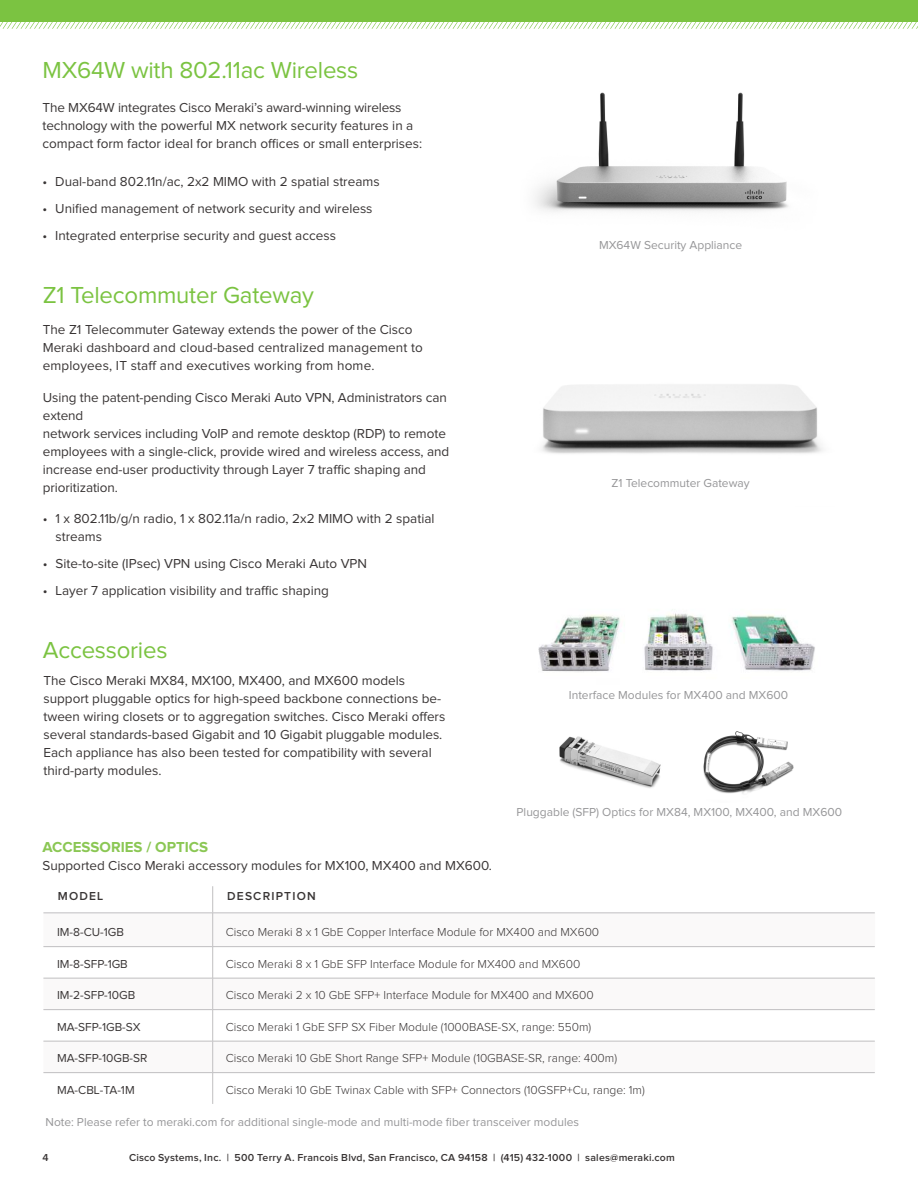
<style>
.page{position:relative;width:918px;height:1188px;background:#fff}
.page>*{position:absolute;margin:0;border:0;box-sizing:border-box;transform-origin:0 0}
.t1{font:24px "Proxima Nova";letter-spacing:-.01em;color:#7bc341}
.t2{font:700 15px "Proxima Nova";color:#8bc754}
.t3{font:13.5px/18px "Proxima Nova";color:#393535}
.t4{font:300 12px "Proxima Nova";color:#393535}
.t5{font:12px "Proxima Nova";color:#969698}
.t6{font:12px "Proxima Nova";color:#393535}
.t7{font:600 12px "Proxima Nova";letter-spacing:.1em;color:#393535}
.t8{font:600 10.5px "Proxima Nova";letter-spacing:.02em;color:#393535}
</style>
<div class="page">
<div style="left:0;top:0;width:918px;height:22px;background:#7bc341"></div>
<svg style="left:0;top:22px;width:918px;height:7px"></svg>
<img style="left:541px;top:384px;width:282px;height:70px">
<img style="left:535px;top:92px;width:253px;height:120px">
<img style="left:538px;top:613px;width:277px;height:59px">
<img style="left:703px;top:731px;width:91px;height:63px">
<img style="left:559px;top:736px;width:102px;height:52px">
<svg style="left:43px;top:914px;width:832px;height:158px"></svg>
<hr style="left:213px;top:913px;width:662px;height:1px;background:#c0bfc1">
<hr style="left:43px;top:946px;width:170px;height:1px;background:#c0bfc1">
<hr style="left:213px;top:946px;width:662px;height:1px;background:#c0bfc1">
<hr style="left:43px;top:978px;width:170px;height:1px;background:#c0bfc1">
<hr style="left:213px;top:978px;width:662px;height:1px;background:#c0bfc1">
<hr style="left:43px;top:1009px;width:170px;height:1px;background:#c0bfc1">
<hr style="left:213px;top:1009px;width:662px;height:1px;background:#c0bfc1">
<hr style="left:43px;top:1041px;width:170px;height:1px;background:#c0bfc1">
<hr style="left:213px;top:1041px;width:662px;height:1px;background:#c0bfc1">
<hr style="left:43px;top:1072px;width:170px;height:1px;background:#c0bfc1">
<hr style="left:213px;top:1072px;width:662px;height:1px;background:#c0bfc1">
<hr style="left:212px;top:913px;width:1px;height:33px;background:#c0bfc1">
<hr style="left:212px;top:947px;width:1px;height:31px;background:#c0bfc1">
<hr style="left:212px;top:978px;width:1px;height:31px;background:#c0bfc1">
<hr style="left:212px;top:1010px;width:1px;height:31px;background:#c0bfc1">
<hr style="left:212px;top:1041px;width:1px;height:31px;background:#c0bfc1">
<hr style="left:212px;top:1073px;width:1px;height:31px;background:#c0bfc1">
<svg style="left:212px;top:886px;width:1px;height:27px"></svg>
<hr style="left:43px;top:913px;width:170px;height:1px;background:#c0bfc1">
<h1 class="t1" style="left:43px;top:56px;width:317px">MX64W with 802.11ac Wireless</h1>
<p class="t3" style="left:43px;top:99px;width:381px">The MX64W integrates Cisco Meraki’s award-winning wireless technology with the powerful MX network security features in a compact form factor ideal for branch offices or small enterprises:</p>
<p class="t3" style="left:43px;top:172px;width:339px">• Dual-band 802.11n/ac, 2x2 MIMO with 2 spatial streams</p>
<p class="t3" style="left:43px;top:199px;width:332px">• Unified management of network security and wireless</p>
<p class="t3" style="left:43px;top:226px;width:295px">• Integrated enterprise security and guest access</p>
<h1 class="t1" style="left:43px;top:281px;width:273px">Z1 Telecommuter Gateway</h1>
<p class="t3" style="left:43px;top:321px;width:382px">The Z1 Telecommuter Gateway extends the power of the Cisco<br>Meraki dashboard and cloud-based centralized management to employees, IT staff and executives working from home.</p>
<p class="t3" style="left:43px;top:388px;width:408px">Using the patent-pending Cisco Meraki Auto VPN, Administrators can extend<br>network services including VoIP and remote desktop (RDP) to remote employees with a single-click, provide wired and wireless access, and increase end-user productivity through Layer 7 traffic shaping and prioritization.</p>
<p class="t3" style="left:56px;top:510px;width:381px;text-indent:-13px">• 1 x 802.11b/g/n radio, 1 x 802.11a/n radio, 2x2 MIMO with 2 spatial streams</p>
<p class="t3" style="left:43px;top:555px;width:326px">• Site-to-site (IPsec) VPN using Cisco Meraki Auto VPN</p>
<p class="t3" style="left:43px;top:582px;width:288px">• Layer 7 application visibility and traffic shaping</p>
<h1 class="t1" style="left:43px;top:637px;width:126px">Accessories</h1>
<p class="t3" style="left:44px;top:672px;width:403px">The Cisco Meraki MX84, MX100, MX400, and MX600 models support pluggable optics for high-speed backbone connections be&shy;tween wiring closets or to aggregation switches. Cisco Meraki offers several standards-based Gigabit and 10 Gigabit pluggable modules.<br>Each appliance has also been tested for compatibility with several third-party modules.</p>
<p class="t2" style="left:43px;top:838px;width:167px">ACCESSORIES / OPTICS</p>
<p class="t3" style="left:43px;top:856px;width:451px">Supported Cisco Meraki accessory modules for MX100, MX400 and MX600.</p>
<p class="t5" style="left:599px;top:238px;width:145px">MX64W Security Appliance</p>
<p class="t5" style="left:611px;top:476px;width:140px">Z1 Telecommuter Gateway</p>
<p class="t5" style="left:569px;top:688px;width:221px">Interface Modules for MX400 and MX600</p>
<p class="t5" style="left:517px;top:805px;width:327px">Pluggable (SFP) Optics for MX84, MX100, MX400, and MX600</p>
<p class="t7" style="left:58px;top:889px;width:47px">MODEL</p>
<p class="t7" style="left:227px;top:889px;width:90px">DESCRIPTION</p>
<p class="t6" style="left:57px;top:925px;width:69px">IM-8-CU-1GB</p>
<p class="t4" style="left:226px;top:925px;width:375px">Cisco Meraki 8 x 1 GbE Copper Interface Module for MX400 and MX600</p>
<p class="t6" style="left:57px;top:957px;width:72px">IM-8-SFP-1GB</p>
<p class="t4" style="left:226px;top:957px;width:356px">Cisco Meraki 8 x 1 GbE SFP Interface Module for MX400 and MX600</p>
<p class="t6" style="left:57px;top:988px;width:80px">IM-2-SFP-10GB</p>
<p class="t4" style="left:226px;top:988px;width:370px">Cisco Meraki 2 x 10 GbE SFP+ Interface Module for MX400 and MX600</p>
<p class="t6" style="left:57px;top:1020px;width:85px">MA-SFP-1GB-SX</p>
<p class="t4" style="left:226px;top:1020px;width:367px">Cisco Meraki 1 GbE SFP SX Fiber Module (1000BASE-SX, range: 550m)</p>
<p class="t6" style="left:57px;top:1051px;width:92px">MA-SFP-10GB-SR</p>
<p class="t4" style="left:226px;top:1051px;width:393px">Cisco Meraki 10 GbE Short Range SFP+ Module (10GBASE-SR, range: 400m)</p>
<p class="t6" style="left:57px;top:1083px;width:79px">MA-CBL-TA-1M</p>
<p class="t4" style="left:226px;top:1083px;width:421px">Cisco Meraki 10 GbE Twinax Cable with SFP+ Connectors (10GSFP+Cu, range: 1m)</p>
<p class="t5" style="left:46px;top:1115px;width:535px">Note: Please refer to meraki.com for additional single-mode and multi-mode fiber transceiver modules</p>
<p class="t8" style="left:43px;top:1152px;width:8px">4</p>
<p class="t8" style="left:129px;top:1151px;width:547px">Cisco Systems, Inc. | 500 Terry A. Francois Blvd, San Francisco, CA 94158 | (415) 432-1000 | sales@meraki.com</p>
</div>
